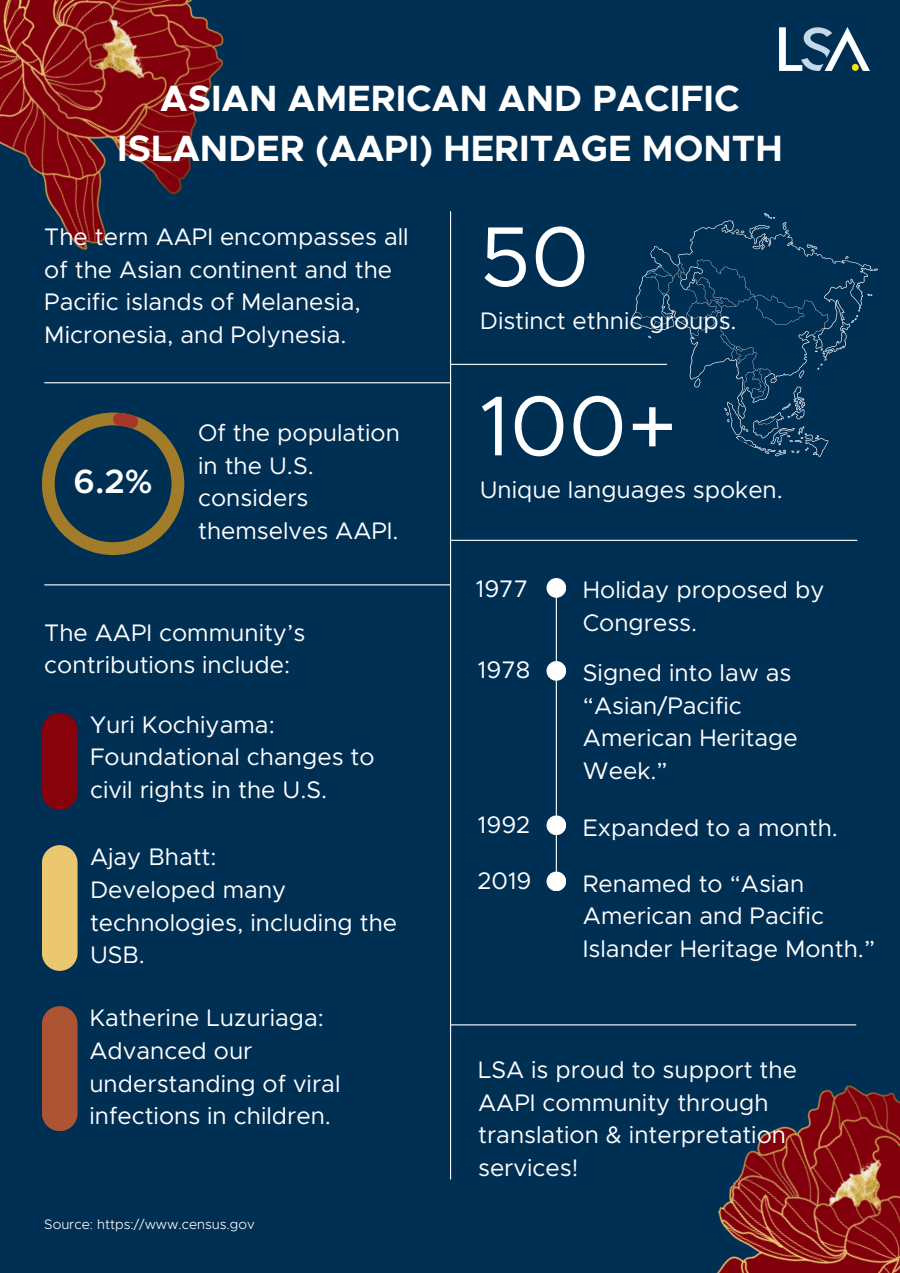
<style>
.page{position:relative;width:900px;height:1273px;background:#fff}
.page>*{position:absolute;margin:0;border:0;box-sizing:border-box;transform-origin:0 0}
.t1{font:85.2px "Metropolis";color:#fff}
.t2{font:700 36.75px/50.7px "Metropolis";color:#fff;text-align:center}
.t3{font:600 33.75px "Metropolis";color:#fff}
.t4{font:24px/32.7px "Metropolis";color:#fff}
.t5{font:300 13.65px "Metropolis";color:#fff}
</style>
<div class="page">
<div style="left:0;top:0;width:900px;height:1272px;background:#002f54"></div>
<img style="left:0;top:0;width:224px;height:251px">
<hr style="left:450px;top:211px;width:1px;height:968px;background:#fff">
<svg style="left:602px;top:217px;width:271px;height:163px"></svg>
<svg style="left:648px;top:335px;width:4px;height:3px"></svg>
<svg style="left:693px;top:377px;width:9px;height:11px"></svg>
<svg style="left:716px;top:299px;width:145px;height:158px"></svg>
<svg style="left:857px;top:284px;width:3px;height:4px"></svg>
<svg style="left:867px;top:293px;width:6px;height:3px"></svg>
<svg style="left:873px;top:268px;width:5px;height:3px"></svg>
<svg style="left:845px;top:256px;width:4px;height:4px"></svg>
<svg style="left:806px;top:243px;width:12px;height:9px"></svg>
<svg style="left:782px;top:221px;width:7px;height:13px"></svg>
<svg style="left:740px;top:213px;width:35px;height:24px"></svg>
<img style="left:779px;top:28px;width:90px;height:42px">
<hr style="left:44px;top:382px;width:407px;height:1px;background:#fff">
<hr style="left:451px;top:364px;width:216px;height:1px;background:#fff">
<svg style="left:42px;top:412px;width:142px;height:143px"></svg>
<hr style="left:451px;top:540px;width:406px;height:1px;background:#fff">
<hr style="left:556px;top:596px;width:1px;height:285px;background:#fff">
<div style="left:547px;top:578px;width:19px;height:19px;background:#fff;border-radius:50%"></div>
<div style="left:547px;top:661px;width:19px;height:19px;background:#fff;border-radius:50%"></div>
<div style="left:547px;top:815px;width:19px;height:20px;background:#fff;border-radius:50%"></div>
<div style="left:547px;top:871px;width:19px;height:20px;background:#fff;border-radius:50%"></div>
<hr style="left:44px;top:584px;width:407px;height:1px;background:#fff">
<img style="left:661px;top:1024px;width:239px;height:248px">
<div style="left:42px;top:712px;width:36px;height:97px;background:#86030e;border-radius:18px"></div>
<div style="left:42px;top:845px;width:36px;height:125px;background:#ebc86f;border-radius:18px"></div>
<div style="left:42px;top:1006px;width:36px;height:125px;background:#ad5434;border-radius:18px"></div>
<hr style="left:450px;top:1024px;width:406px;height:1px;background:#fff">
<p class="t2" style="left:117px;top:75px;width:667px">ASIAN AMERICAN AND PACIFIC<br>ISLANDER (AAPI) HERITAGE MONTH</p>
<p class="t4" style="left:44px;top:222px;width:366px">The term AAPI encompasses all of the Asian continent and the<br>Pacific islands of Melanesia,<br>Micronesia, and Polynesia.</p>
<h4 class="t1" style="left:480px;top:218px;width:111px">50</h4>
<h4 class="t4" style="left:480px;top:305px;width:258px">Distinct ethnic groups.</h4>
<h3 class="t3" style="left:74px;top:466px;width:80px">6.2%</h3>
<h4 class="t4" style="left:198px;top:417px;width:203px">Of the population in the U.S. considers themselves AAPI.</h4>
<h4 class="t4" style="left:44px;top:617px;width:263px">The AAPI community’s contributions include:</h4>
<h3 class="t4" style="left:90px;top:709px;width:286px">Yuri Kochiyama:<br>Foundational changes to civil rights in the U.S.</h3>
<h4 class="t4" style="left:90px;top:841px;width:309px">Ajay Bhatt:<br>Developed many technologies, including the<br>USB.</h4>
<h4 class="t4" style="left:89px;top:1002px;width:253px">Katherine Luzuriaga:<br>Advanced our understanding of viral infections in children.</h4>
<h4 class="t5" style="left:44px;top:1218px;width:212px">Source: https://www.census.gov</h4>
<h1 class="t1" style="left:480px;top:387px;width:199px">100+</h1>
<h4 class="t4" style="left:480px;top:475px;width:305px">Unique languages spoken.</h4>
<h3 class="t4" style="left:476px;top:573px;width:54px">1977</h3>
<h4 class="t4" style="left:583px;top:574px;width:243px">Holiday proposed by<br>Congress.</h4>
<h4 class="t4" style="left:478px;top:655px;width:54px">1978</h4>
<h3 class="t4" style="left:583px;top:657px;width:216px">Signed into law as “Asian/Pacific<br>American Heritage<br>Week.”</h3>
<h4 class="t4" style="left:478px;top:809px;width:54px">1992</h4>
<h4 class="t4" style="left:583px;top:812px;width:257px">Expanded to a month.</h4>
<h3 class="t4" style="left:583px;top:868px;width:294px">Renamed to “Asian<br>American and Pacific<br>Islander Heritage Month.”</h3>
<h4 class="t4" style="left:477px;top:865px;width:56px">2019</h4>
<p class="t4" style="left:478px;top:1054px;width:320px">LSA is proud to support the<br>AAPI community through translation &amp; interpretation services!</p>
</div>
